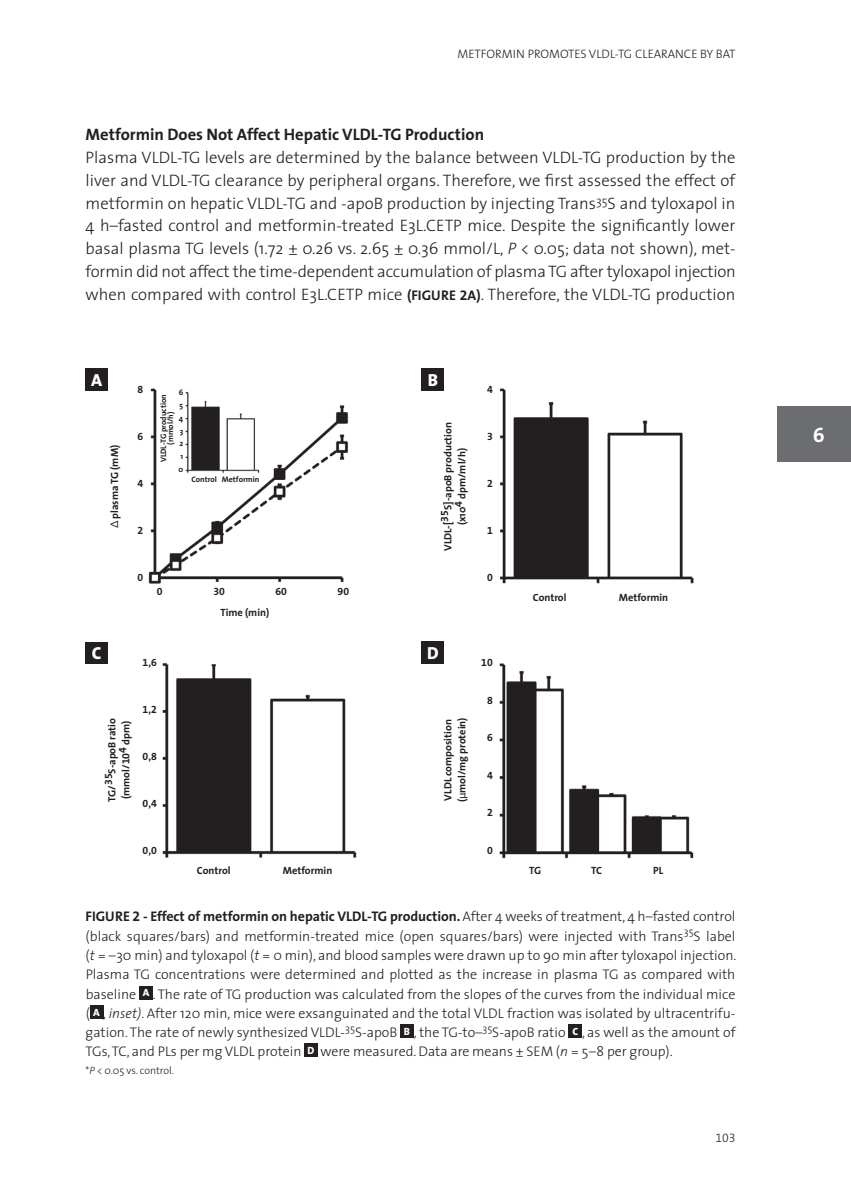
<style>
.page{position:relative;width:851px;height:1199px;background:#fff}
.page>*{position:absolute;margin:0;border:0;box-sizing:border-box;transform-origin:0 0}
.t1{font:21px "The Sans Bold Expert";color:#fff}
.t2{font:800 17.5px "The Sans";color:#fff}
.t3{font:300 16.62px/22.8px "The Sans";color:#231f20;text-align:justify}
.t4{font:700 16.62px "The Sans";color:#231f20}
.t5{font:300 14px/19.2px "The Sans";color:#231f20;text-align:justify}
.t6{font:300 12.25px "The Sans";color:#231f20}
.t7{font:12.25px "The Sans Light Expert";color:#231f20}
.t8{font:700 10.5px/14px "The Sans";color:#231f20}
.t9{font:10.5px "The Sans Bold Expert";color:#231f20}
.t10{font:300 10.5px "The Sans";letter-spacing:-.005em;color:#231f20}
.t11{font:700 8.05px/12.8px "The Sans";color:#231f20;text-align:center}
.s1{font-style:italic}
.s2{font-weight:700;font-size:14px}
.s3{font-family:"The Sans Bold Expert";font-weight:400;font-size:14px}
.s4{font-family:"Helvetica";font-weight:400}
.s5{font-family:"The Sans Bold Expert";font-weight:400}
.s6{font-weight:700}
.s7{font-weight:800;font-size:10.5px;color:#fff}
</style>
<div class="page">
<div style="left:778px;top:406px;width:73px;height:56px;background:#6c6d70"></div>
<div style="left:139px;top:985px;width:14px;height:14px;background:#231f20"></div>
<div style="left:90px;top:1005px;width:13px;height:13px;background:#231f20"></div>
<div style="left:400px;top:1024px;width:14px;height:13px;background:#231f20"></div>
<div style="left:569px;top:1024px;width:13px;height:13px;background:#231f20"></div>
<div style="left:304px;top:1043px;width:14px;height:13px;background:#231f20"></div>
<img style="left:500px;top:388px;width:194px;height:196px">
<div style="left:422px;top:368px;width:22px;height:23px;background:#231f20"></div>
<img style="left:499px;top:663px;width:195px;height:196px">
<div style="left:422px;top:641px;width:22px;height:23px;background:#231f20"></div>
<img style="left:162px;top:662px;width:195px;height:196px">
<div style="left:86px;top:641px;width:22px;height:23px;background:#231f20"></div>
<img style="left:148px;top:388px;width:201px;height:196px">
<div style="left:86px;top:368px;width:22px;height:23px;background:#231f20"></div>
<p class="t6" style="left:457px;top:44px;width:280px">METFORMIN PROMOTES VLDL-TG CLEARANCE BY BAT</p>
<p class="t4" style="left:86px;top:121px;width:400px">Metformin Does Not Affect Hepatic VLDL-TG Production</p>
<p class="t3" style="left:86px;top:146px;width:652px">Plasma VLDL-TG levels are determined by the balance between VLDL-TG production by the liver and VLDL-TG clearance by peripheral organs. Therefore, we first assessed the effect of metformin on hepatic VLDL-TG and -apoB production by injecting Trans<sup>35</sup>S and tyloxapol in 4 h–fasted control and metformin-treated E3L.CETP mice. Despite the significantly lower basal plasma TG levels (1.72 ± 0.26 vs. 2.65 ± 0.36 mmol/L, <span class="s1">P</span> &lt; 0.05; data not shown), met&shy;formin did not affect the time-dependent accumulation of plasma TG after tyloxapol injection when compared with control E3L.CETP mice <span class="s2">(FIGURE</span> <span class="s3">2</span><span class="s2">A)</span>. Therefore, the VLDL-TG production</p>
<p class="t2" style="left:91px;top:365px;width:13px">A</p>
<p class="t8" style="left:107px;top:528px;width:85px;rotate:-90deg"><span class="s4">Δ</span> plasma TG (mM)</p>
<p class="t9" style="left:137px;top:380px;width:7px">8</p>
<p class="t9" style="left:137px;top:427px;width:7px">6</p>
<p class="t9" style="left:137px;top:474px;width:7px">4</p>
<p class="t9" style="left:137px;top:521px;width:7px">2</p>
<p class="t9" style="left:137px;top:568px;width:7px">0</p>
<p class="t11" style="left:178px;top:385px;width:6px;text-align:justify">6<br>5<br>4<br>3<br>2<br>1<br>0</p>
<p class="t11" style="left:160px;top:462px;width:70px;line-height:7px;rotate:-90deg">VLDL-TG production (mmol/h)</p>
<p class="t11" style="left:191px;top:473px;width:70px">Control Metformin</p>
<p class="t9" style="left:157px;top:582px;width:7px">0</p>
<p class="t9" style="left:213px;top:582px;width:13px">30</p>
<p class="t9" style="left:275px;top:582px;width:13px">60</p>
<p class="t9" style="left:338px;top:582px;width:13px">90</p>
<p class="t8" style="left:220px;top:605px;width:50px">Time (min)</p>
<p class="t2" style="left:92px;top:638px;width:11px">C</p>
<p class="t8" style="left:105px;top:801px;width:85px;rotate:-90deg">TG/<sup>35</sup>S-apoB ratio (mmol/<span class="s5">10</span><sup>4</sup> dpm)</p>
<p class="t9" style="left:143px;top:653px;width:16px">1,6</p>
<p class="t9" style="left:143px;top:700px;width:16px">1,2</p>
<p class="t9" style="left:143px;top:747px;width:16px">0,8</p>
<p class="t9" style="left:143px;top:794px;width:16px">0,4</p>
<p class="t9" style="left:143px;top:841px;width:16px">0,0</p>
<p class="t8" style="left:197px;top:862px;width:35px">Control</p>
<p class="t8" style="left:283px;top:862px;width:51px">Metformin</p>
<p class="t2" style="left:428px;top:365px;width:12px">B</p>
<p class="t8" style="left:441px;top:551px;width:130px;text-align:center;rotate:-90deg">VLDL-[<sup>35</sup>S]-apoB production (x10<sup>4</sup> dpm/ml/h)</p>
<p class="t9" style="left:487px;top:380px;width:7px">4</p>
<p class="t9" style="left:487px;top:427px;width:7px">3</p>
<p class="t9" style="left:487px;top:474px;width:7px">2</p>
<p class="t9" style="left:487px;top:521px;width:7px">1</p>
<p class="t9" style="left:487px;top:568px;width:7px">0</p>
<p class="t2" style="left:427px;top:638px;width:13px">D</p>
<p class="t8" style="left:441px;top:802px;width:87px;rotate:-90deg">VLDL composition (<span class="s4">μ</span>mol/mg protein)</p>
<p class="t9" style="left:481px;top:653px;width:13px">10</p>
<p class="t9" style="left:487px;top:691px;width:7px">8</p>
<p class="t9" style="left:487px;top:728px;width:7px">6</p>
<p class="t9" style="left:487px;top:766px;width:7px">4</p>
<p class="t9" style="left:487px;top:803px;width:7px">2</p>
<p class="t9" style="left:487px;top:841px;width:7px">0</p>
<p class="t8" style="left:533px;top:589px;width:35px">Control</p>
<p class="t8" style="left:619px;top:589px;width:51px">Metformin</p>
<p class="t8" style="left:529px;top:862px;width:13px">TG</p>
<p class="t8" style="left:591px;top:862px;width:12px">TC</p>
<p class="t8" style="left:653px;top:862px;width:12px">PL</p>
<p class="t5" style="left:86px;top:906px;width:652px"><span class="s6">FIGURE</span> <span class="s5">2</span> <span class="s6">- Effect of metformin on hepatic VLDL-TG production.</span> After 4 weeks of treatment, 4 h–fasted control (black squares/bars) and metformin-treated mice (open squares/bars) were injected with Trans<sup>35</sup>S label (<span class="s1">t</span> = –30 min) and tyloxapol (<span class="s1">t</span> = 0 min), and blood samples were drawn up to 90 min after tyloxapol injection.<br>Plasma TG concentrations were determined and plotted as the increase in plasma TG as compared with baseline <span class="s7">A</span> . The rate of TG production was calculated from the slopes of the curves from the individual mice ( <span class="s7">A</span> , <span class="s1">inset)</span>. After 120 min, mice were exsanguinated and the total VLDL fraction was isolated by ultracentrifu&shy;gation. The rate of newly synthesized VLDL-<sup>35</sup>S-apoB <span class="s7">B</span> , the TG-to–<sup>35</sup>S-apoB ratio <span class="s7">C</span> , as well as the amount of TGs, TC, and PLs per mg VLDL protein <span class="s7">D</span> were measured. Data are means ± SEM (<span class="s1">n</span> = 5–8 per group).</p>
<p class="t10" style="left:86px;top:1061px;width:90px">*<span class="s1">P</span> &lt; 0.05 vs. control.</p>
<p class="t7" style="left:715px;top:1127px;width:22px">103</p>
<h1 class="t1" style="left:813px;top:417px;width:13px">6</h1>
</div>
